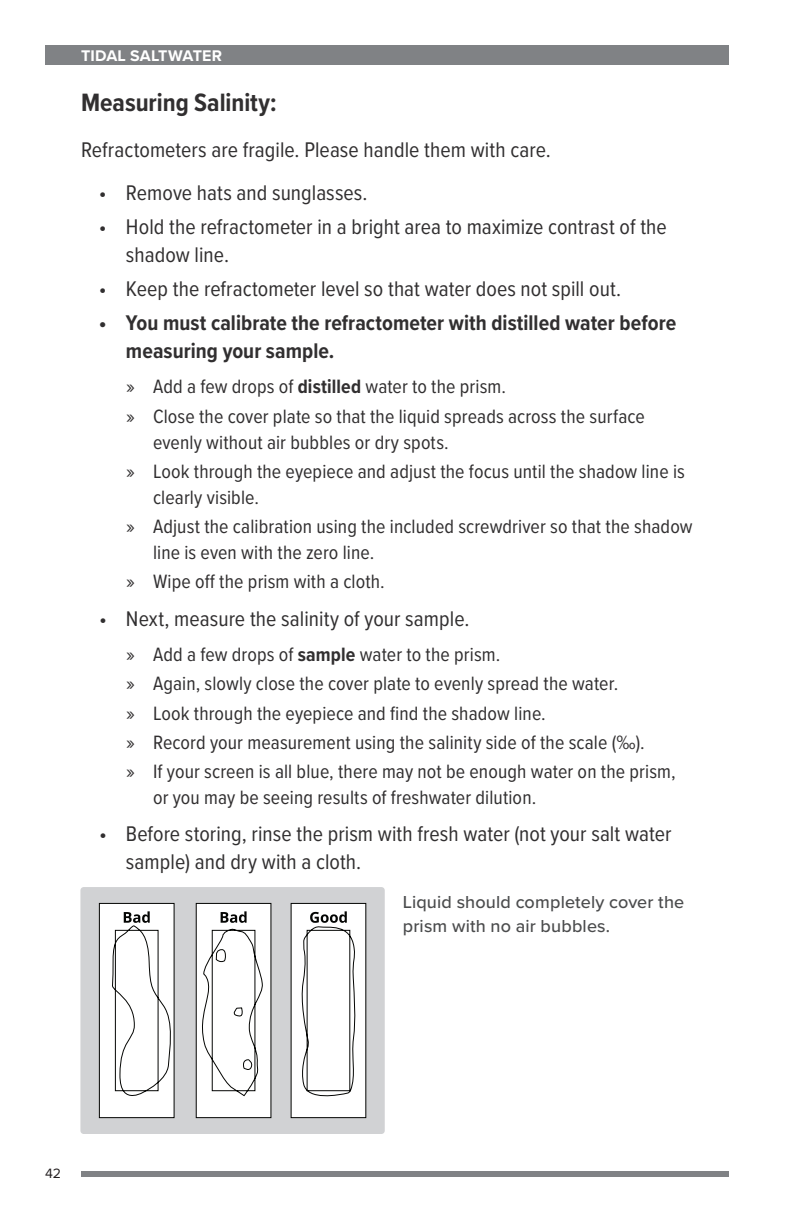
<style>
.page{position:relative;width:792px;height:1224px;background:#fff}
.page>*{position:absolute;margin:0;border:0;box-sizing:border-box;transform-origin:0 0}
.t1{font:700 26px "Proxima Nova Cond";color:#312f30}
.t2{font:22px/28px "Proxima Nova Cond";color:#312f30}
.t3{font:700 22px/28px "Proxima Nova Cond";color:#312f30}
.t4{font:20px/29.2px "Proxima Nova Cond";letter-spacing:.005em;color:#312f30}
.t5{font:500 18px/24px "Proxima Nova";letter-spacing:.01em;color:#4b4c4d}
.t6{font:700 16px "Proxima Nova";letter-spacing:.005em;color:#fff}
.t7{font:14px "Proxima Nova";color:#231f20}
.s1{font-family:"Proxima Nova"}
.s2{font-weight:700}
</style>
<div class="page">
<div style="left:45px;top:45px;width:684px;height:20px;background:#808285"></div>
<div style="left:81px;top:1172px;width:648px;height:5px;background:#808285"></div>
<div style="left:80px;top:887px;width:305px;height:247px;background:#d1d2d4;border-radius:3px"></div>
<div style="left:196px;top:903px;width:75px;height:215px;background:#fff;border:1px solid #040503"></div>
<div style="left:291px;top:903px;width:75px;height:215px;background:#fff;border:1px solid #040503"></div>
<div style="left:99px;top:903px;width:76px;height:215px;background:#fff;border:1px solid #040503"></div>
<svg style="left:112px;top:923px;width:244px;height:186px"></svg>
<svg style="left:124px;top:911px;width:26px;height:12px"></svg>
<svg style="left:221px;top:911px;width:26px;height:12px"></svg>
<svg style="left:310px;top:911px;width:37px;height:12px"></svg>
<p class="t6" style="left:81px;top:44px;width:143px">TIDAL SALTWATER</p>
<h1 class="t1" style="left:81px;top:83px;width:197px">Measuring Salinity:</h1>
<p class="t2" style="left:81px;top:134px;width:471px">Refractometers are fragile. Please handle them with care.</p>
<p class="t2" style="left:99px;top:177px;width:270px">• Remove hats and sunglasses.</p>
<p class="t2" style="left:126px;top:212px;width:542px;text-indent:-27px">• Hold the refractometer in a bright area to maximize contrast of the shadow line.</p>
<p class="t2" style="left:99px;top:274px;width:524px">• Keep the refractometer level so that water does not spill out.</p>
<p class="t3" style="left:126px;top:308px;width:552px;text-indent:-27px">• You must calibrate the refractometer with distilled water before measuring your sample.</p>
<p class="t4" style="left:126px;top:371px;width:520px"><span class="s1">»</span> Add a few drops of <span class="s2">distilled</span> water to the prism.<br><span class="s1">»</span> Close the cover plate so that the liquid spreads across the surface</p>
<p class="t4" style="left:126px;top:427px;width:560px;text-indent:27px">evenly without air bubbles or dry spots.<br><span class="s1">»</span> Look through the eyepiece and adjust the focus until the shadow line is</p>
<p class="t4" style="left:126px;top:482px;width:568px;text-indent:27px">clearly visible.<br><span class="s1">»</span> Adjust the calibration using the included screwdriver so that the shadow</p>
<p class="t4" style="left:126px;top:537px;width:260px;text-indent:27px">line is even with the zero line. <span class="s1">»</span> Wipe off the prism with a cloth.</p>
<p class="t2" style="left:99px;top:603px;width:372px">• Next, measure the salinity of your sample.</p>
<p class="t4" style="left:126px;top:639px;width:551px"><span class="s1">»</span> Add a few drops of <span class="s2">sample</span> water to the prism.<br><span class="s1">»</span> Again, slowly close the cover plate to evenly spread the water.<br><span class="s1">»</span> Look through the eyepiece and find the shadow line.<br><span class="s1">»</span> Record your measurement using the salinity side of the scale (‰).<br><span class="s1">»</span> If your screen is all blue, there may not be enough water on the prism,</p>
<p class="t4" style="left:153px;top:782px;width:385px">or you may be seeing results of freshwater dilution.</p>
<p class="t2" style="left:126px;top:819px;width:547px;text-indent:-27px">• Before storing, rinse the prism with fresh water (not your salt water sample) and dry with a cloth.</p>
<p class="t5" style="left:403px;top:890px;width:283px">Liquid should completely cover the prism with no air bubbles.</p>
<p class="t7" style="left:45px;top:1163px;width:18px">42</p>
</div>
